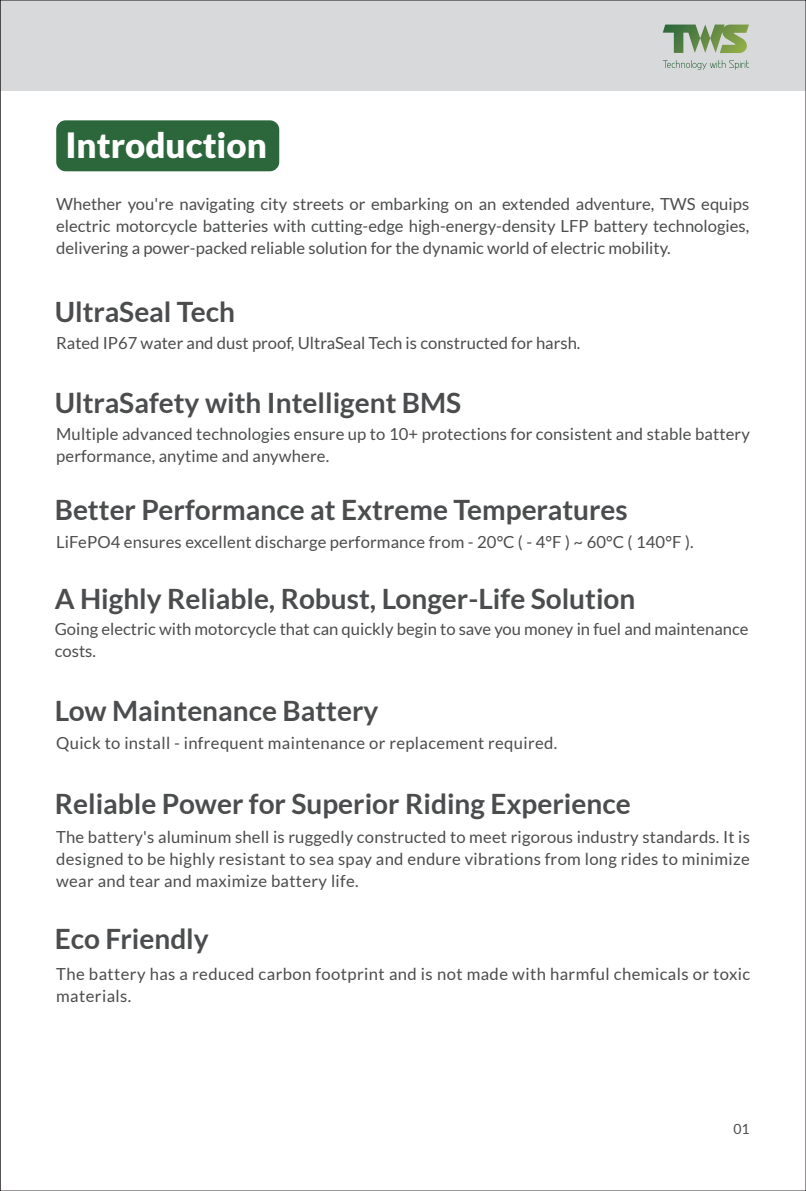
<style>
.page{position:relative;width:806px;height:1191px;background:#fff}
.page>*{position:absolute;margin:0;border:0;box-sizing:border-box;transform-origin:0 0}
.t1{font:900 34.8px "Lato";color:#fff}
.t2{font:700 28px "Lato";color:#4b4c4d}
.t3{font:16.6px/22px "Lato";letter-spacing:.01em;color:#4b4c4d}
.t4{font:14px "Lato";color:#4b4c4d}
</style>
<div class="page">
<div style="left:56px;top:120px;width:223px;height:51px;background:#2c673c;border-radius:9px"></div>
<div style="left:0;top:0;width:805px;height:91px;background:#d8d9db"></div>
<svg style="left:662px;top:24px;width:86px;height:29px"></svg>
<svg style="left:662px;top:60px;width:86px;height:10px"></svg>
<svg style="left:0;top:0;width:1px;height:1191px"></svg>
<h1 class="t1" style="left:65px;top:124px;width:203px">Introduction</h1>
<p class="t3" style="left:56px;top:193px;width:694px;text-align:justify">Whether you're navigating city streets or embarking on an extended adventure, TWS equips electric motorcycle batteries with cutting-edge high-energy-density LFP battery technologies, delivering a power-packed reliable solution for the dynamic world of electric mobility.</p>
<h2 class="t2" style="left:55px;top:296px;width:182px">UltraSeal Tech</h2>
<p class="t3" style="left:56px;top:332px;width:525px">Rated IP67 water and dust proof, UltraSeal Tech is constructed for harsh.</p>
<h2 class="t2" style="left:55px;top:386px;width:408px">UltraSafety with Intelligent BMS</h2>
<p class="t3" style="left:56px;top:422px;width:694px">Multiple advanced technologies ensure up to 10+ protections for consistent and stable battery performance, anytime and anywhere.</p>
<h2 class="t2" style="left:55px;top:493px;width:574px">Better Performance at Extreme Temperatures</h2>
<p class="t3" style="left:56px;top:530px;width:638px">LiFePO4 ensures excellent discharge performance from - 20°C ( - 4°F ) ~ 60°C ( 140°F ).</p>
<h2 class="t2" style="left:55px;top:583px;width:582px">A Highly Reliable, Robust, Longer-Life Solution</h2>
<p class="t3" style="left:55px;top:618px;width:694px">Going electric with motorcycle that can quickly begin to save you money in fuel and maintenance costs.</p>
<h2 class="t2" style="left:55px;top:694px;width:325px">Low Maintenance Battery</h2>
<p class="t3" style="left:56px;top:732px;width:502px">Quick to install - infrequent maintenance or replacement required.</p>
<h2 class="t2" style="left:55px;top:787px;width:577px">Reliable Power for Superior Riding Experience</h2>
<p class="t3" style="left:56px;top:825px;width:694px;text-align:justify">The battery's aluminum shell is ruggedly constructed to meet rigorous industry standards. It is designed to be highly resistant to sea spay and endure vibrations from long rides to minimize wear and tear and maximize battery life.</p>
<h2 class="t2" style="left:55px;top:922px;width:155px">Eco Friendly</h2>
<p class="t3" style="left:56px;top:963px;width:695px">The battery has a reduced carbon footprint and is not made with harmful chemicals or toxic materials.</p>
<p class="t4" style="left:733px;top:1121px;width:18px">01</p>
</div>
